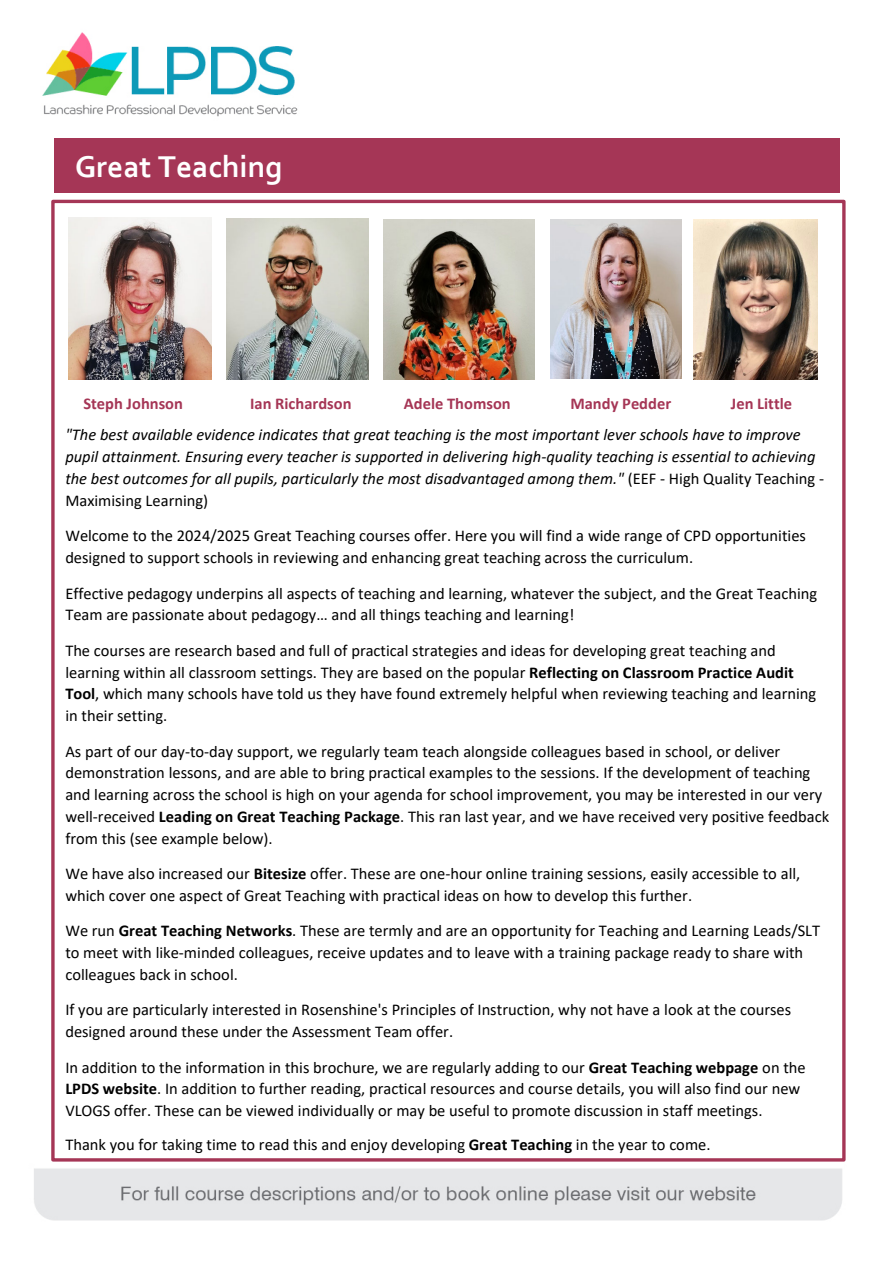
<style>
.page{position:relative;width:893px;height:1263px;background:#fff}
.page>*{position:absolute;margin:0;border:0;box-sizing:border-box;transform-origin:0 0}
.t1{font:700 31.5px "Corbel";color:#fff}
.t2{font:16.5px/21.8px "Calibri";color:#000}
.t3{font:italic 16.5px/21.8px "Calibri";color:#000}
.t4{font:700 16.5px "Calibri";color:#a53656}
.s1{font-style:normal}
.s2{font-weight:700}
</style>
<div class="page">
<img style="left:34px;top:32px;width:812px;height:1189px">
<div style="left:54px;top:138px;width:785px;height:54px;background:#a53656"></div>
<div style="left:64px;top:141px;width:382px;height:50px;background:#a53656"></div>
<div style="left:53px;top:201px;width:791px;height:959px;background:#fff"></div>
<img style="left:69px;top:217px;width:142px;height:163px">
<img style="left:226px;top:219px;width:142px;height:161px">
<img style="left:383px;top:219px;width:152px;height:161px">
<img style="left:550px;top:220px;width:132px;height:159px">
<img style="left:694px;top:220px;width:123px;height:160px">
<h1 class="t1" style="left:75px;top:154px;width:209px">Great Teaching</h1>
<p class="t4" style="left:83px;top:397px;width:101px">Steph Johnson</p>
<p class="t4" style="left:250px;top:397px;width:103px">Ian Richardson</p>
<p class="t4" style="left:404px;top:397px;width:108px">Adele Thomson</p>
<p class="t4" style="left:570px;top:397px;width:102px">Mandy Pedder</p>
<p class="t4" style="left:731px;top:397px;width:63px">Jen Little</p>
<p class="t3" style="left:65px;top:425px;width:760px">"The best available evidence indicates that great teaching is the most important lever schools have to improve pupil attainment. Ensuring every teacher is supported in delivering high‐quality teaching is essential to achieving the best outcomes for all pupils, particularly the most disadvantaged among them." <span class="s1">(EEF ‐ High Quality Teaching ‐ Maximising Learning)</span></p>
<p class="t2" style="left:65px;top:526px;width:742px">Welcome to the 2024/2025 Great Teaching courses offer. Here you will find a wide range of CPD opportunities designed to support schools in reviewing and enhancing great teaching across the curriculum.</p>
<p class="t2" style="left:65px;top:584px;width:753px">Effective pedagogy underpins all aspects of teaching and learning, whatever the subject, and the Great Teaching<br>Team are passionate about pedagogy… and all things teaching and learning!</p>
<p class="t2" style="left:65px;top:641px;width:752px">The courses are research based and full of practical strategies and ideas for developing great teaching and learning within all classroom settings. They are based on the popular <span class="s2">Reflecting on Classroom Practice Audit Tool</span>, which many schools have told us they have found extremely helpful when reviewing teaching and learning in their setting.</p>
<p class="t2" style="left:65px;top:742px;width:765px">As part of our day‐to‐day support, we regularly team teach alongside colleagues based in school, or deliver demonstration lessons, and are able to bring practical examples to the sessions. If the development of teaching and learning across the school is high on your agenda for school improvement, you may be interested in our very well‐received <span class="s2">Leading on Great Teaching Package</span>. This ran last year, and we have received very positive feedback from this (see example below).</p>
<p class="t2" style="left:65px;top:864px;width:736px">We have also increased our <span class="s2">Bitesize</span> offer. These are one‐hour online training sessions, easily accessible to all, which cover one aspect of Great Teaching with practical ideas on how to develop this further.</p>
<p class="t2" style="left:65px;top:921px;width:756px">We run <span class="s2">Great Teaching Networks</span>. These are termly and are an opportunity for Teaching and Learning Leads/SLT to meet with like‐minded colleagues, receive updates and to leave with a training package ready to share with colleagues back in school.</p>
<p class="t2" style="left:65px;top:1000px;width:727px">If you are particularly interested in Rosenshine's Principles of Instruction, why not have a look at the courses designed around these under the Assessment Team offer.</p>
<p class="t2" style="left:65px;top:1058px;width:742px">In addition to the information in this brochure, we are regularly adding to our <span class="s2">Great Teaching webpage</span> on the<br><span class="s2">LPDS website</span>. In addition to further reading, practical resources and course details, you will also find our new<br>VLOGS offer. These can be viewed individually or may be useful to promote discussion in staff meetings.</p>
<p class="t2" style="left:65px;top:1135px;width:647px">Thank you for taking time to read this and enjoy developing <span class="s2">Great Teaching</span> in the year to come.</p>
</div>
